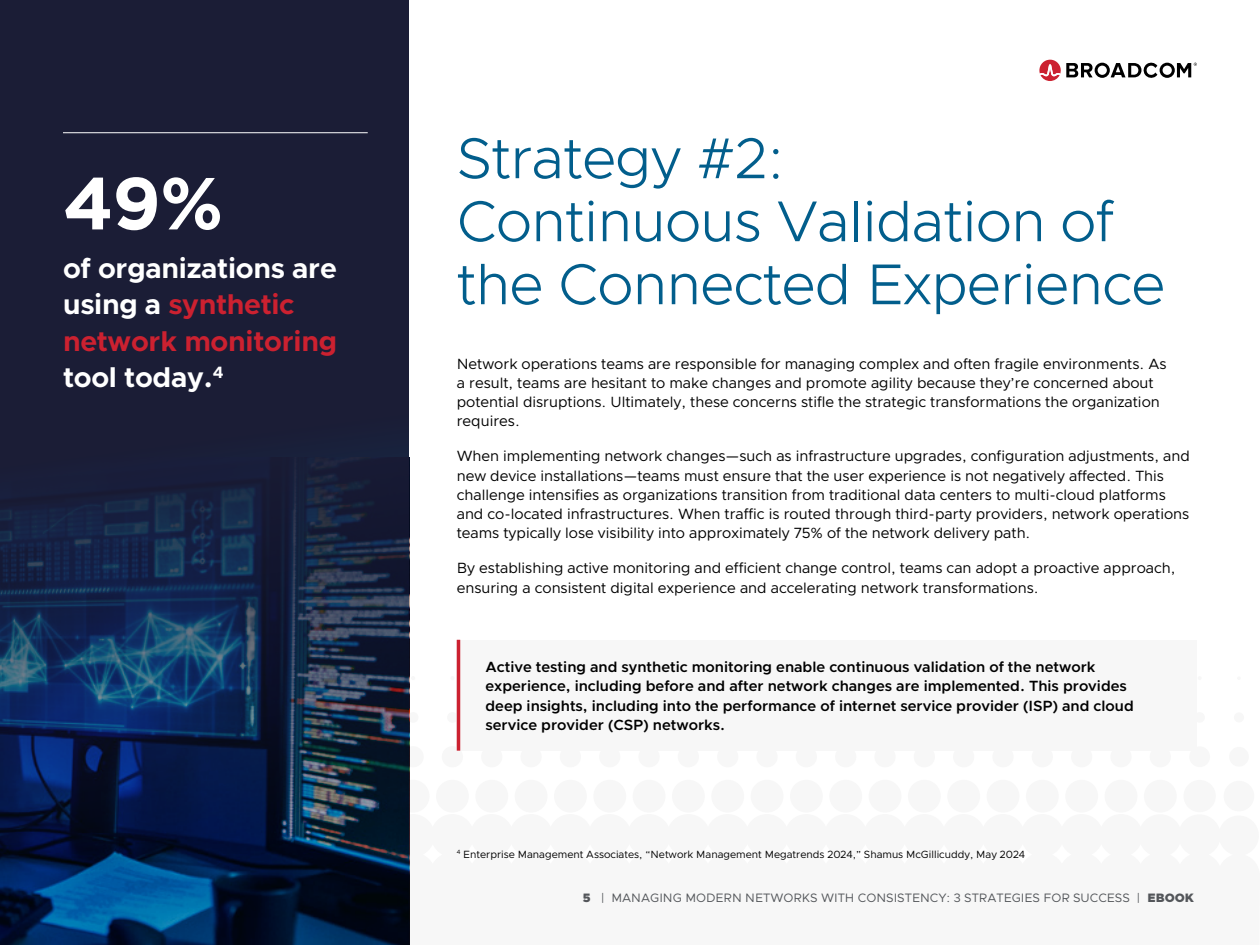
<style>
.page{position:relative;width:1260px;height:945px;background:#fff}
.page>*{position:absolute;margin:0;border:0;box-sizing:border-box;transform-origin:0 0}
.t1{font:700 73.5px "Gotham";color:#fff}
.t2{font:300 57.75px/63px "Metropolis";letter-spacing:-.01em;color:#025e8c}
.t3{font:700 28.35px/36.4px "Metropolis";letter-spacing:-.01em;color:#fff}
.t4{font:14.88px/19.2px "Metropolis";color:#000}
.t5{font:600 14.88px/19.2px "Metropolis";color:#000}
.t6{font:12.25px "Metropolis";color:#53565a}
.t7{font:10.5px "Metropolis";color:#000}
.s1{color:#cc2130}
.s2{font-weight:900}
</style>
<div class="page">
<div style="left:1234px;top:712px;width:10px;height:10px;background:#f7f7f7;border-radius:50%"></div>
<div style="left:447px;top:712px;width:11px;height:11px;background:#f7f7f7;border-radius:50%"></div>
<div style="left:408px;top:712px;width:10px;height:11px;background:#f7f7f7;border-radius:50%"></div>
<div style="left:1229px;top:747px;width:20px;height:20px;background:#f7f7f7;border-radius:50%"></div>
<div style="left:1189px;top:746px;width:21px;height:21px;background:#f7f7f7;border-radius:50%"></div>
<div style="left:1184px;top:780px;width:32px;height:32px;background:#f7f7f7;border-radius:50%"></div>
<div style="left:1144px;top:780px;width:33px;height:33px;background:#f7f7f7;border-radius:50%"></div>
<div style="left:1105px;top:780px;width:32px;height:33px;background:#f7f7f7;border-radius:50%"></div>
<div style="left:1065px;top:780px;width:33px;height:33px;background:#f7f7f7;border-radius:50%"></div>
<div style="left:1026px;top:780px;width:33px;height:33px;background:#f7f7f7;border-radius:50%"></div>
<div style="left:987px;top:780px;width:32px;height:33px;background:#f7f7f7;border-radius:50%"></div>
<div style="left:947px;top:780px;width:33px;height:33px;background:#f7f7f7;border-radius:50%"></div>
<div style="left:908px;top:780px;width:33px;height:33px;background:#f7f7f7;border-radius:50%"></div>
<div style="left:869px;top:780px;width:32px;height:33px;background:#f7f7f7;border-radius:50%"></div>
<div style="left:829px;top:780px;width:33px;height:33px;background:#f7f7f7;border-radius:50%"></div>
<div style="left:790px;top:780px;width:33px;height:33px;background:#f7f7f7;border-radius:50%"></div>
<div style="left:751px;top:780px;width:32px;height:33px;background:#f7f7f7;border-radius:50%"></div>
<div style="left:711px;top:780px;width:33px;height:33px;background:#f7f7f7;border-radius:50%"></div>
<div style="left:672px;top:780px;width:33px;height:33px;background:#f7f7f7;border-radius:50%"></div>
<div style="left:633px;top:780px;width:32px;height:33px;background:#f7f7f7;border-radius:50%"></div>
<div style="left:593px;top:780px;width:33px;height:33px;background:#f7f7f7;border-radius:50%"></div>
<div style="left:554px;top:780px;width:33px;height:33px;background:#f7f7f7;border-radius:50%"></div>
<div style="left:515px;top:780px;width:32px;height:33px;background:#f7f7f7;border-radius:50%"></div>
<div style="left:475px;top:780px;width:33px;height:33px;background:#f7f7f7;border-radius:50%"></div>
<div style="left:436px;top:780px;width:33px;height:33px;background:#f7f7f7;border-radius:50%"></div>
<div style="left:397px;top:780px;width:33px;height:33px;background:#f7f7f7;border-radius:50%"></div>
<svg style="left:1039px;top:60px;width:158px;height:21px"></svg>
<svg style="left:0;top:0;width:409px;height:945px;background:#152241"></svg>
<hr style="left:63px;top:132px;width:305px;height:1px;background:#fff">
<div style="left:457px;top:640px;width:740px;height:111px;background:#f7f7f7"></div>
<hr style="left:457px;top:640px;width:3px;height:111px;background:#cc2130">
<h1 class="t1" style="left:63px;top:155px;width:162px">49%</h1>
<h3 class="t3" style="left:63px;top:250px;width:276px">of organizations are using a <span class="s1">synthetic network monitoring </span>tool today.<sup>4</sup></h3>
<h2 class="t2" style="left:457px;top:127px;width:710px">Strategy #2:<br>Continuous Validation of the Connected Experience</h2>
<p class="t4" style="left:457px;top:354px;width:711px">Network operations teams are responsible for managing complex and often fragile environments. As a result, teams are hesitant to make changes and promote agility because they’re concerned about potential disruptions. Ultimately, these concerns stifle the strategic transformations the organization requires.</p>
<p class="t4" style="left:457px;top:447px;width:735px">When implementing network changes—such as infrastructure upgrades, configuration adjustments, and new device installations—teams must ensure that the user experience is not negatively affected. This challenge intensifies as organizations transition from traditional data centers to multi-cloud platforms and co-located infrastructures. When traffic is routed through third-party providers, network operations teams typically lose visibility into approximately 75% of the network delivery path.</p>
<p class="t4" style="left:457px;top:559px;width:720px">By establishing active monitoring and efficient change control, teams can adopt a proactive approach, ensuring a consistent digital experience and accelerating network transformations.</p>
<p class="t5" style="left:485px;top:657px;width:650px">Active testing and synthetic monitoring enable continuous validation of the network experience, including before and after network changes are implemented. This provides deep insights, including into the performance of internet service provider (ISP) and cloud service provider (CSP) networks.</p>
<p class="t7" style="left:457px;top:848px;width:570px"><sup>4</sup> Enterprise Management Associates, “Network Management Megatrends 2024,” Shamus McGillicuddy, May 2024</p>
<p class="t6" style="left:583px;top:890px;width:613px"><span class="s2">5</span> | MANAGING MODERN NETWORKS WITH CONSISTENCY: 3 STRATEGIES FOR SUCCESS | <span class="s2">EBOOK</span></p>
</div>
